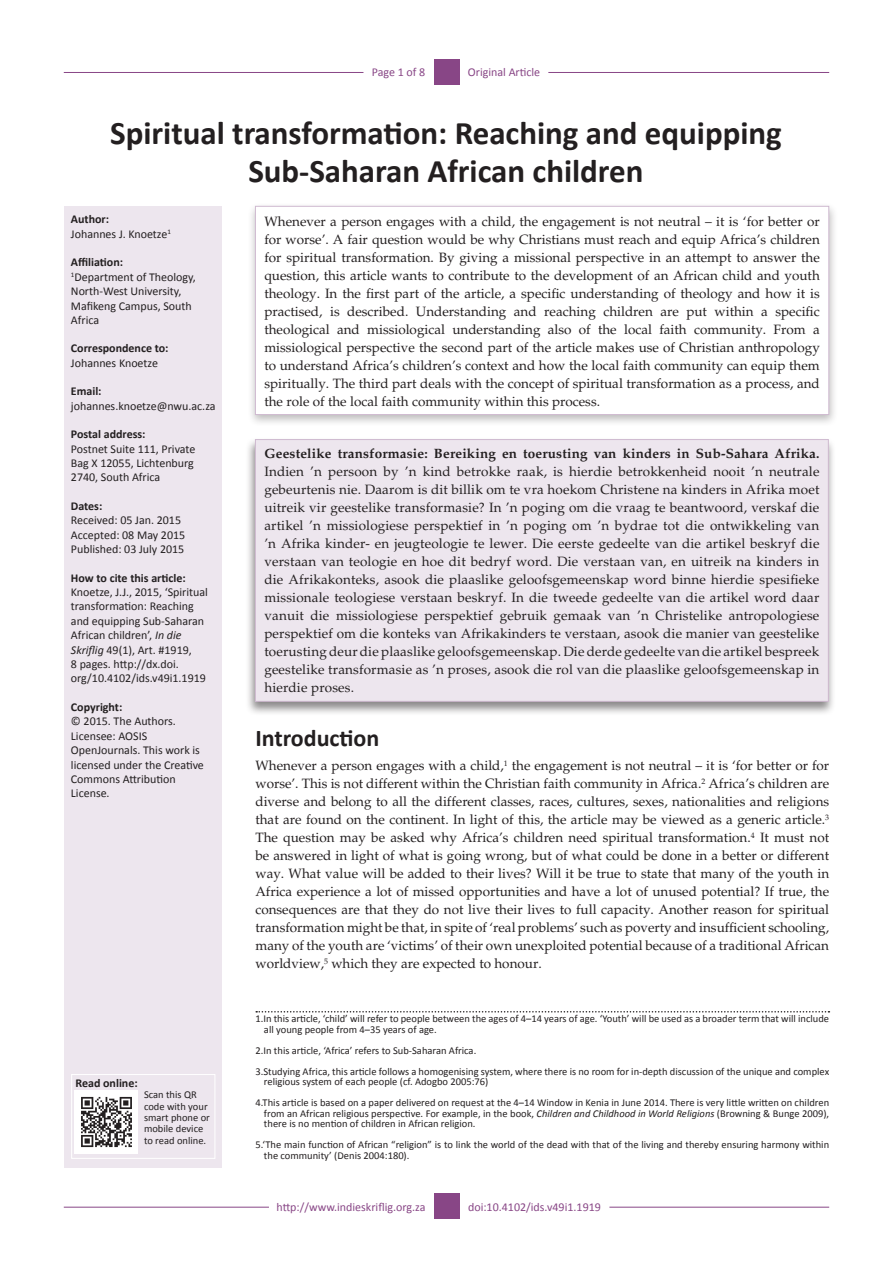
<style>
.page{position:relative;width:893px;height:1263px;background:#fff}
.page>*{position:absolute;margin:0;border:0;box-sizing:border-box;transform-origin:0 0}
.Article_Title{font:700 33px/37.5px "Calibri";color:#231f20;text-align:center}
._1{font:700 24px "Calibri";color:#231f20}
.Abstract_Text{font:13.5px/18px "Palatino";letter-spacing:.005em;color:#231f20;text-align:justify}
.Text1{font:13.5px/18px "Palatino";color:#231f20;text-align:justify}
.Sidebar_text{font:12px/14.4px "Calibri";color:#231f20}
.Sidebar_head{font:700 12px "Calibri";color:#231f20}
.LRH_Bottom{font:12px "Calibri";color:#884686}
.RRH_Bottom{font:12px "Calibri";color:#884686}
.RRH{font:12px "Calibri";color:#884686}
.LRH{font:12px "Calibri";letter-spacing:-.005em;color:#884686}
.Footnote_List_First{font:10.5px/10.5px "Calibri";color:#231f20}
.Sidebar_text-2{font:10.5px/11.4px "Calibri";color:#231f20}
.s1{font-style:italic}
.s2{font-weight:700}
</style>
<div class="page">
<div style="left:434px;top:59px;width:25px;height:26px;background:#884686"></div>
<hr style="left:64px;top:72px;width:299px;height:1px;background:#884686">
<hr style="left:548px;top:72px;width:281px;height:1px;background:#884686">
<hr style="left:64px;top:1207px;width:205px;height:1px;background:#884686">
<hr style="left:609px;top:1207px;width:220px;height:1px;background:#884686">
<div style="left:434px;top:1193px;width:25px;height:26px;background:#884686"></div>
<div style="left:247px;top:202px;width:591px;height:225px;background:#231f20;opacity:.3"></div>
<div style="left:255px;top:206px;width:574px;height:208px;background:#fff"></div>
<div style="left:255px;top:206px;width:574px;height:209px;border:1px solid #cfbad0"></div>
<div style="left:65px;top:206px;width:157px;height:961px;background:#ede6ee"></div>
<div style="left:71px;top:1074px;width:144px;height:85px;border:1px solid #fff"></div>
<img style="left:75px;top:1090px;width:63px;height:63px">
<svg style="left:256px;top:1011px;width:573px;height:1px"></svg>
<div style="left:246px;top:437px;width:590px;height:279px;background:#231f20;opacity:.53"></div>
<div style="left:255px;top:439px;width:573px;height:262px;background:#ede6ee"></div>
<div style="left:255px;top:439px;width:574px;height:263px;border:1px solid #cfbad0"></div>
<p class="LRH" style="left:372px;top:65px;width:55px">Page 1 of 8</p>
<p class="RRH" style="left:468px;top:65px;width:74px">Original Article</p>
<p class="Article_Title" style="left:110px;top:113px;width:673px">Spiritual transformation: Reaching and equipping<br>Sub-Saharan African children</p>
<p class="Sidebar_head" style="left:71px;top:212px;width:40px">Author:</p>
<p class="Sidebar_text" style="left:71px;top:227px;width:102px">Johannes J. Knoetze<sup>1</sup></p>
<p class="Sidebar_head" style="left:71px;top:255px;width:54px">Affiliation:</p>
<p class="Sidebar_text" style="left:71px;top:270px;width:126px"><sup>1</sup>Department of Theology,<br>North-West University,<br>Mafikeng Campus, South<br>Africa</p>
<p class="Sidebar_head" style="left:71px;top:341px;width:99px">Correspondence to:</p>
<p class="Sidebar_text" style="left:71px;top:356px;width:89px">Johannes Knoetze</p>
<p class="Sidebar_head" style="left:71px;top:384px;width:32px">Email:</p>
<p class="Sidebar_text" style="left:71px;top:399px;width:146px">johannes.knoetze@nwu.ac.za</p>
<p class="Sidebar_head" style="left:71px;top:427px;width:76px">Postal address:</p>
<p class="Sidebar_text" style="left:71px;top:441px;width:126px">Postnet Suite 111, Private<br>Bag X 12055, Lichtenburg<br>2740, South Africa</p>
<p class="Sidebar_head" style="left:71px;top:498px;width:33px">Dates:</p>
<p class="Sidebar_text" style="left:71px;top:513px;width:112px">Received: 05 Jan. 2015</p>
<p class="Sidebar_text" style="left:71px;top:528px;width:116px">Accepted: 08 May 2015</p>
<p class="Sidebar_text" style="left:71px;top:542px;width:115px">Published: 03 July 2015</p>
<p class="Sidebar_head" style="left:71px;top:570px;width:116px">How to cite this article:</p>
<p class="Sidebar_text" style="left:71px;top:585px;width:139px">Knoetze, J.J., 2015, ‘Spiritual transformation: Reaching and equipping Sub-Saharan<br>African children’, <span class="s1">In die<br>Skriflig</span> 49(1), Art. #1919,<br>8 pages. http://dx.doi. org/10.4102/ids.v49i1.1919</p>
<p class="Sidebar_head" style="left:71px;top:699px;width:53px">Copyright:</p>
<p class="Sidebar_text" style="left:71px;top:714px;width:134px">© 2015. The Authors.<br>Licensee: AOSIS<br>OpenJournals. This work is licensed under the Creative<br>Commons Attribution<br>License.</p>
<p class="Sidebar_head" style="left:75px;top:1075px;width:64px">Read online:</p>
<p class="Sidebar_text-2" style="left:144px;top:1089px;width:67px">Scan this QR code with your smart phone or mobile device to read online.</p>
<p class="Abstract_Text" style="left:264px;top:212px;width:557px">Whenever a person engages with a child, the engagement is not neutral – it is ‘for better or for worse’. A fair question would be why Christians must reach and equip Africa’s children for spiritual transformation. By giving a missional perspective in an attempt to answer the question, this article wants to contribute to the development of an African child and youth theology. In the first part of the article, a specific understanding of theology and how it is practised, is described. Understanding and reaching children are put within a specific theological and missiological understanding also of the local faith community. From a missiological perspective the second part of the article makes use of Christian anthropology to understand Africa’s children’s context and how the local faith community can equip them spiritually. The third part deals with the concept of spiritual transformation as a process, and the role of the local faith community within this process.</p>
<p class="Abstract_Text" style="left:264px;top:445px;width:557px"><span class="s2">Geestelike transformasie: Bereiking en toerusting van kinders in Sub-Sahara Afrika.<br></span>Indien ’n persoon by ’n kind betrokke raak, is hierdie betrokkenheid nooit ’n neutrale gebeurtenis nie. Daarom is dit billik om te vra hoekom Christene na kinders in Afrika moet uitreik vir geestelike transformasie? In ’n poging om die vraag te beantwoord, verskaf die artikel ’n missiologiese perspektief in ’n poging om ’n bydrae tot die ontwikkeling van ’n Afrika kinder- en jeugteologie te lewer. Die eerste gedeelte van die artikel beskryf die verstaan van teologie en hoe dit bedryf word. Die verstaan van, en uitreik na kinders in die Afrikakonteks, asook die plaaslike geloofsgemeenskap word binne hierdie spesifieke missionale teologiese verstaan beskryf. In die tweede gedeelte van die artikel word daar vanuit die missiologiese perspektief gebruik gemaak van ’n Christelike antropologiese perspektief om die konteks van Afrikakinders te verstaan, asook die manier van geestelike toerusting deur die plaaslike geloofsgemeenskap. Die derde gedeelte van die artikel bespreek geestelike transformasie as ’n proses, asook die rol van die plaaslike geloofsgemeenskap in hierdie proses.</p>
<p class="_1" style="left:255px;top:723px;width:125px">Introduction</p>
<p class="Text1" style="left:255px;top:757px;width:575px">Whenever a person engages with a child,<sup>1</sup> the engagement is not neutral – it is ‘for better or for worse’. This is not different within the Christian faith community in Africa.<sup>2</sup> Africa’s children are diverse and belong to all the different classes, races, cultures, sexes, nationalities and religions that are found on the continent. In light of this, the article may be viewed as a generic article.<sup>3<br></sup>The question may be asked why Africa’s children need spiritual transformation.<sup>4</sup> It must not be answered in light of what is going wrong, but of what could be done in a better or different way. What value will be added to their lives? Will it be true to state that many of the youth in Africa experience a lot of missed opportunities and have a lot of unused potential? If true, the consequences are that they do not live their lives to full capacity. Another reason for spiritual transformation might be that, in spite of ‘real problems’ such as poverty and insufficient schooling, many of the youth are ‘victims’ of their own unexploited potential because of a traditional African worldview,<sup>5</sup> which they are expected to honour.</p>
<p class="Footnote_List_First" style="left:264px;top:1013px;width:567px;text-indent:-9px">1.In this article, ‘child’ will refer to people between the ages of 4–14 years of age. ‘Youth’ will be used as a broader term that will include all young people from 4–35 years of age.</p>
<p class="Footnote_List_First" style="left:255px;top:1045px;width:222px">2.In this article, ‘Africa’ refers to Sub-Saharan Africa.</p>
<p class="Footnote_List_First" style="left:264px;top:1066px;width:567px;text-indent:-9px">3.Studying Africa, this article follows a homogenising system, where there is no room for in-depth discussion of the unique and complex religious system of each people (cf. Adogbo 2005:76)</p>
<p class="Footnote_List_First" style="left:264px;top:1097px;width:567px;text-align:justify;text-indent:-9px">4.This article is based on a paper delivered on request at the 4–14 Window in Kenia in June 2014. There is very little written on children from an African religious perspective. For example, in the book, <span class="s1">Children and Childhood in World Religions</span> (Browning &amp; Bunge 2009), there is no mention of children in African religion.</p>
<p class="Footnote_List_First" style="left:264px;top:1139px;width:567px;text-indent:-9px">5.‘The main function of African “religion” is to link the world of the dead with that of the living and thereby ensuring harmony within the community’ (Denis 2004:180).</p>
<p class="LRH_Bottom" style="left:276px;top:1199px;width:151px">http://www.indieskriflig.org.za</p>
<p class="RRH_Bottom" style="left:468px;top:1199px;width:134px">doi:10.4102/ids.v49i1.1919</p>
</div>
